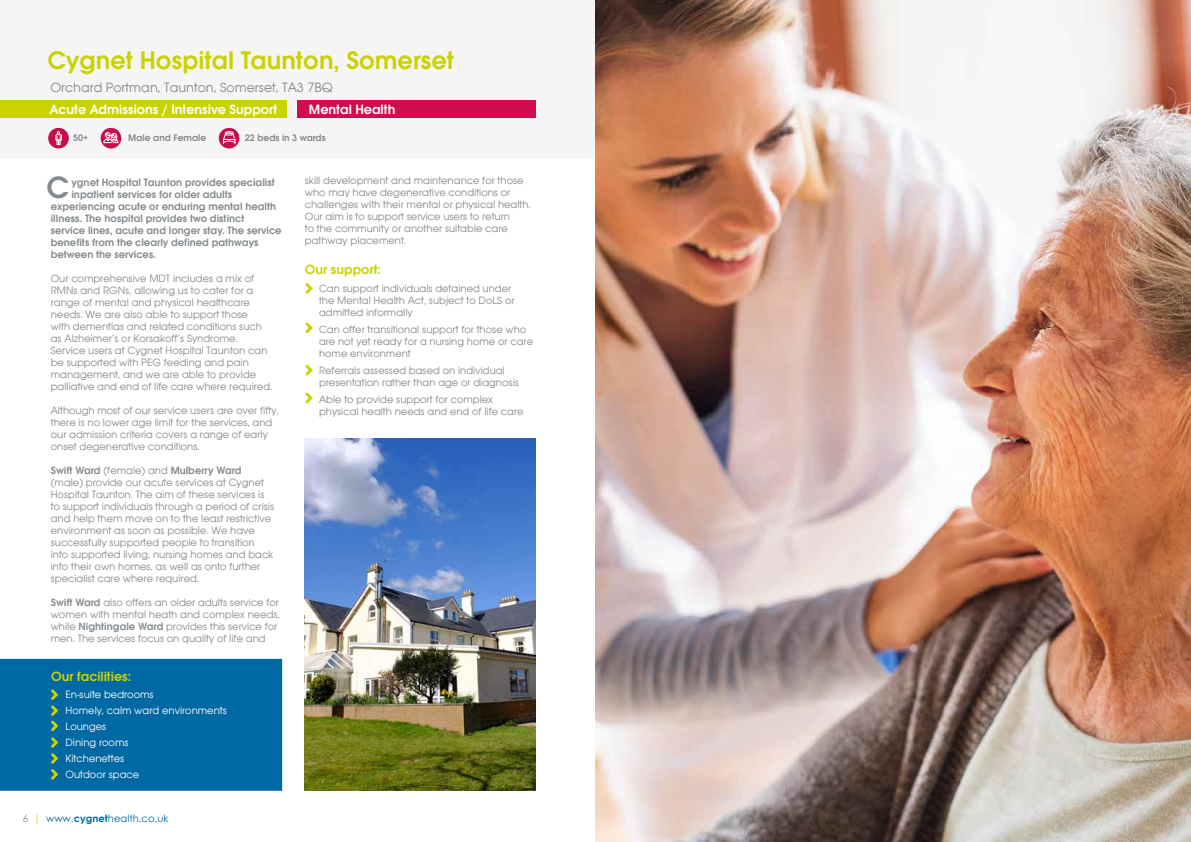
<style>
.page{position:relative;width:1191px;height:842px;background:#fff}
.page>*{position:absolute;margin:0;border:0;box-sizing:border-box;transform-origin:0 0}
.t1{font:600 32px "Avant Garde ITC";color:#848a8e}
.t2{font:600 26.5px "Avant Garde ITC";color:#cad200}
.t3{font:600 14px "Avant Garde ITC";color:#fff}
.t4{font:14px "Avant Garde ITC";color:#848a8e}
.t5{font:600 14px "Avant Garde ITC";color:#cad200}
.t6{font:11px/12px "Avant Garde ITC";color:#848a8e}
.t7{font:600 11px "Avant Garde ITC";color:#848a8e}
.t8{font:11px/16px "Avant Garde ITC";color:#fff}
.t9{font:600 10px "Avant Garde ITC";color:#848a8e}
.t10{font:10px "Century Gothic";color:#0068a3}
.s1{font-weight:600}
.s2{color:#848a8e}
.s3{color:#cad200}
.s4{font-weight:700}
</style>
<div class="page">
<div style="left:0;top:0;width:595px;height:158px;background:#f5f5f3"></div>
<div style="left:0;top:100px;width:286px;height:18px;background:#cad200"></div>
<div style="left:219px;top:128px;width:20px;height:20px;background:#c70c4c;border-radius:50%"></div>
<svg style="left:223px;top:131px;width:13px;height:13px"></svg>
<div style="left:48px;top:128px;width:21px;height:20px;background:#c70c4c;border-radius:50%"></div>
<svg style="left:55px;top:131px;width:7px;height:14px"></svg>
<svg style="left:101px;top:128px;width:20px;height:20px"></svg>
<div style="left:298px;top:100px;width:238px;height:18px;background:#d00d50"></div>
<svg style="left:305px;top:283px;width:8px;height:11px"></svg>
<svg style="left:305px;top:322px;width:8px;height:11px"></svg>
<svg style="left:305px;top:364px;width:8px;height:12px"></svg>
<svg style="left:305px;top:392px;width:8px;height:12px"></svg>
<img style="left:305px;top:438px;width:231px;height:353px">
<svg style="left:103px;top:132px;width:15px;height:11px"></svg>
<div style="left:0;top:659px;width:282px;height:132px;background:#0068a3"></div>
<img style="left:595px;top:0;width:596px;height:842px">
<h2 class="t2" style="left:47px;top:44px;width:408px">Cygnet Hospital Taunton, Somerset</h2>
<p class="t4" style="left:50px;top:79px;width:284px">Orchard Portman, Taunton, Somerset, TA3 7BQ</p>
<p class="t3" style="left:50px;top:101px;width:229px">Acute Admissions / Intensive Support</p>
<p class="t3" style="left:309px;top:101px;width:88px">Mental Health</p>
<p class="t9" style="left:73px;top:132px;width:16px">50+</p>
<p class="t9" style="left:128px;top:132px;width:80px">Male and Female</p>
<p class="t9" style="left:245px;top:132px;width:82px">22 beds in 3 wards</p>
<p class="t7" style="left:71px;top:176px;width:205px">ygnet Hospital Taunton provides specialist</p>
<p class="t7" style="left:71px;top:188px;width:162px">inpatient services for older adults</p>
<p class="t7" style="left:51px;top:200px;width:227px">experiencing acute or enduring mental health</p>
<p class="t7" style="left:51px;top:212px;width:195px">illness. The hospital provides two distinct</p>
<p class="t7" style="left:51px;top:224px;width:232px">service lines, acute and longer stay. The service</p>
<p class="t7" style="left:51px;top:236px;width:209px">benefits from the clearly defined pathways</p>
<p class="t7" style="left:51px;top:248px;width:107px">between the services.</p>
<p class="t6" style="left:51px;top:272px;width:223px">Our comprehensive MDT includes a mix of RMNs and RGNs, allowing us to cater for a range of mental and physical healthcare needs. We are also able to support those<br>with dementias and related conditions such as Alzheimer’s or Korsakoff’s Syndrome.<br>Service users at Cygnet Hospital Taunton can be supported with PEG feeding and pain management, and we are able to provide palliative and end of life care where required.</p>
<p class="t6" style="left:51px;top:404px;width:229px">Although most of our service users are over fifty, there is no lower age limit for the services, and our admission criteria covers a range of early onset degenerative conditions.</p>
<p class="t6" style="left:51px;top:464px;width:225px"><span class="s1">Swift Ward</span> (female) and <span class="s1">Mulberry Ward </span>(male) provide our acute services at Cygnet Hospital Taunton. The aim of these services is to support individuals through a period of crisis and help them move on to the least restrictive environment as soon as possible. We have successfully supported people to transition into supported living, nursing homes and back into their own homes, as well as onto further specialist care where required.</p>
<p class="t6" style="left:51px;top:596px;width:231px"><span class="s1">Swift Ward</span> also offers an older adults service for women with mental heath and complex needs, while <span class="s1">Nightingale Ward</span> provides this service for men. The services focus on quality of life and</p>
<h1 class="t1" style="left:47px;top:169px;width:24px">C</h1>
<p class="t6" style="left:305px;top:175px;width:227px">skill development and maintenance for those who may have degenerative conditions or challenges with their mental or physical health.<br>Our aim is to support service users to return<br>to the community or another suitable care pathway placement.</p>
<p class="t5" style="left:305px;top:261px;width:78px">Our support:</p>
<p class="t6" style="left:319px;top:282px;width:197px">Can support individuals detained under the Mental Health Act, subject to DoLS or admitted informally</p>
<p class="t6" style="left:319px;top:323px;width:215px">Can offer transitional support for those who are not yet ready for a nursing home or care home environment</p>
<p class="t6" style="left:319px;top:364px;width:201px">Referrals assessed based on individual presentation rather than age or diagnosis</p>
<p class="t6" style="left:319px;top:393px;width:206px">Able to provide support for complex physical health needs and end of life care</p>
<p class="t5" style="left:51px;top:668px;width:82px">Our facilities:</p>
<p class="t8" style="left:66px;top:687px;width:163px">En-suite bedrooms<br>Homely, calm ward environments<br>Lounges<br>Dining rooms<br>Kitchenettes<br>Outdoor space</p>
<p class="t10" style="left:23px;top:811px;width:147px"><span class="s2">6</span> <span class="s3">|</span> www.<span class="s4">cygnet</span>health.co.uk</p>
</div>
